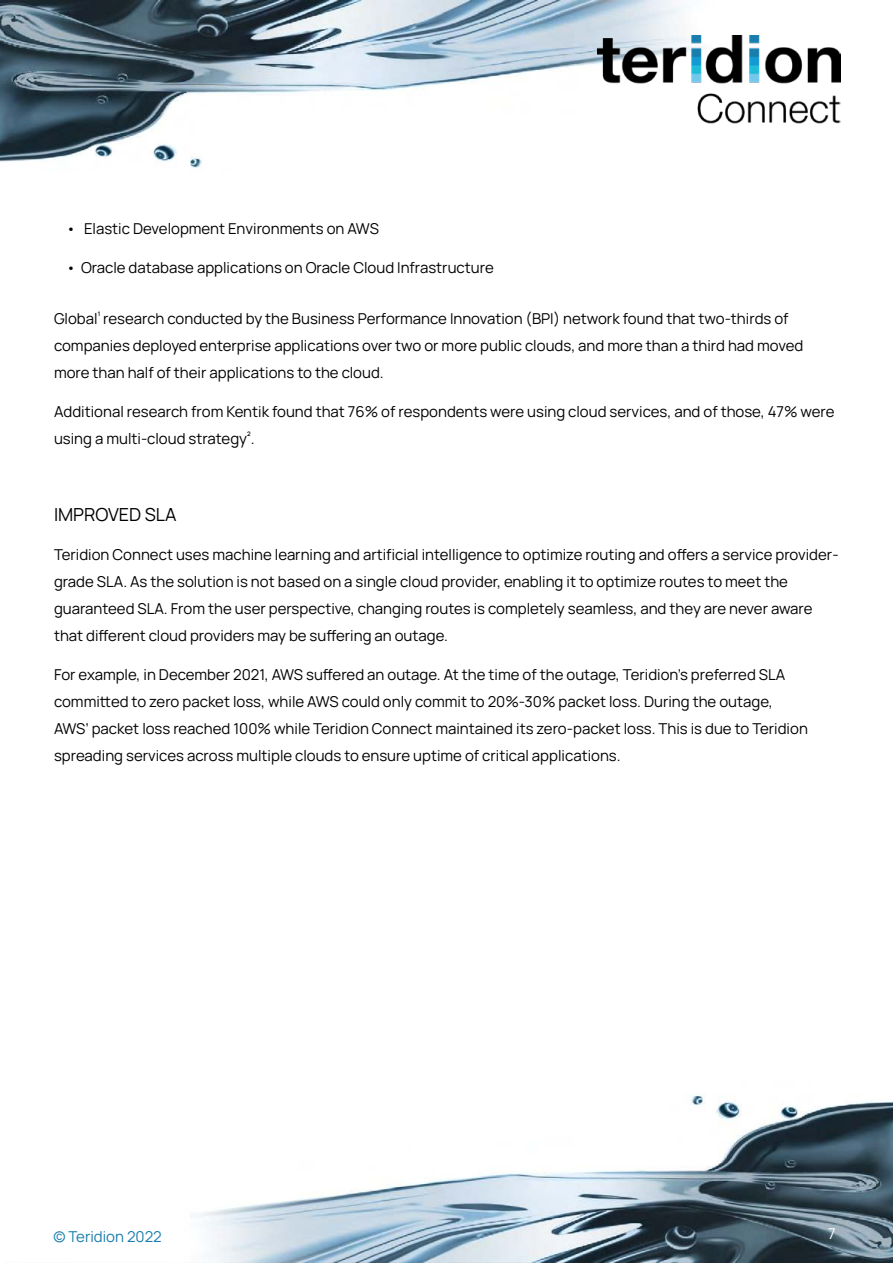
<style>
.page{position:relative;width:893px;height:1263px;background:#fff}
.page>*{position:absolute;margin:0;border:0;box-sizing:border-box;transform-origin:0 0}
.t1{font:18px "Manrope";color:#000}
.t2{font:15px/27px "Manrope";color:#000}
.t3{font:15px "Manrope";color:#187dac}
.t4{font:15px "Manrope";color:#fff}
.t5{font:600 6.15px "Manrope";color:#000}
</style>
<div class="page">
<img style="left:0;top:0;width:841px;height:169px">
<img style="left:190px;top:1093px;width:703px;height:170px">
<img style="left:598px;top:36px;width:242px;height:95px">
<p class="t2" style="left:66px;top:215px;width:314px">• Elastic Development Environments on AWS</p>
<p class="t2" style="left:66px;top:254px;width:429px">• Oracle database applications on Oracle Cloud Infrastructure</p>
<p class="t2" style="left:54px;top:304px;width:736px">Global research conducted by the Business Performance Innovation (BPI) network found that two-thirds of</p>
<p class="t5" style="left:98px;top:311px;width:4px">1</p>
<p class="t2" style="left:54px;top:331px;width:751px">companies deployed enterprise applications over two or more public clouds, and more than a third had moved more than half of their applications to the cloud.</p>
<p class="t2" style="left:54px;top:397px;width:782px">Additional research from Kentik found that 76% of respondents were using cloud services, and of those, 47% were using a multi-cloud strategy .</p>
<p class="t5" style="left:247px;top:431px;width:5px">2</p>
<p class="t1" style="left:54px;top:502px;width:124px">IMPROVED SLA</p>
<p class="t2" style="left:54px;top:540px;width:786px">Teridion Connect uses machine learning and artificial intelligence to optimize routing and offers a service provider&shy;grade SLA. As the solution is not based on a single cloud provider, enabling it to optimize routes to meet the guaranteed SLA. From the user perspective, changing routes is completely seamless, and they are never aware that different cloud providers may be suffering an outage.</p>
<p class="t2" style="left:54px;top:660px;width:755px">For example, in December 2021, AWS suffered an outage. At the time of the outage, Teridion’s preferred SLA committed to zero packet loss, while AWS could only commit to 20%-30% packet loss. During the outage, AWS’ packet loss reached 100% while Teridion Connect maintained its zero-packet loss. This is due to Teridion spreading services across multiple clouds to ensure uptime of critical applications.</p>
<p class="t3" style="left:53px;top:1228px;width:110px">© Teridion 2022</p>
<p class="t4" style="left:828px;top:1224px;width:9px">7</p>
</div>
